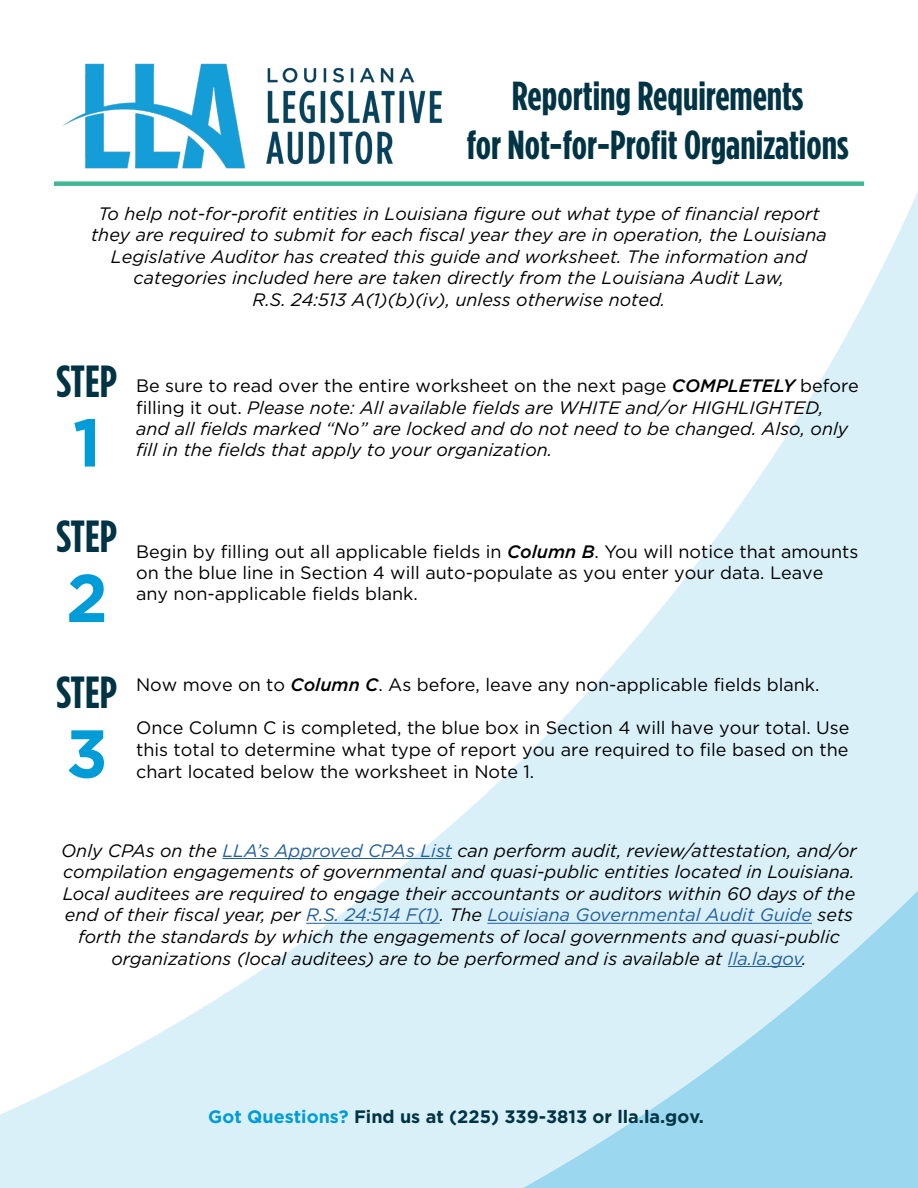
<style>
.page{position:relative;width:918px;height:1188px;background:#fff}
.page>*{position:absolute;margin:0;border:0;box-sizing:border-box;transform-origin:0 0}
.t1{font:700 67.5px "Gotham";color:#009cd8}
.t2{font:700 45px "Gotham Condensed";color:#003445}
.t3{font:700 40.5px/48.6px "Gotham Condensed";color:#003445;text-align:center}
.t4{font:italic 18px/21.6px "Gotham";color:#000;text-align:center}
.t5{font:18px/21.3px "Gotham";color:#000}
.t6{font:700 18px "Gotham";color:#003445}
.s1{font-style:normal}
.s2{font-weight:500}
.s3{font-weight:500;font-style:italic}
.s4{color:#215e9e}
.s5{color:#009cd8}
</style>
<div class="page">
<img style="left:62px;top:63px;width:380px;height:106px">
<div style="left:54px;top:181px;width:810px;height:5px;background:#41b793"></div>
<hr style="left:222px;top:858px;width:230px;height:1px;background:#215e9e">
<hr style="left:306px;top:923px;width:134px;height:1px;background:#215e9e">
<hr style="left:487px;top:923px;width:325px;height:1px;background:#215e9e">
<hr style="left:728px;top:966px;width:74px;height:1px;background:#215e9e">
<h3 class="t3" style="left:467px;top:71px;width:383px">Reporting Requirements<br>for Not-for-Profit Organizations</h3>
<p class="t4" style="left:91px;top:202px;width:737px">To help not-for-profit entities in Louisiana figure out what type of financial report they are required to submit for each fiscal year they are in operation, the Louisiana Legislative Auditor has created this guide and worksheet. The information and categories included here are taken directly from the Louisiana Audit Law,<br>R.S. 24:513 A(1)(b)(iv), unless otherwise noted.</p>
<h2 class="t2" style="left:57px;top:355px;width:62px">STEP</h2>
<h1 class="t1" style="left:73px;top:398px;width:30px">1</h1>
<p class="t4" style="left:136px;top:375px;width:724px;text-align:left"><span class="s1">Be sure to read over the entire worksheet on the next page</span> <span class="s2">COMPLETELY</span> <span class="s1">before filling it out.</span> Please note: All available fields are WHITE and/or HIGHLIGHTED, and all fields marked “No” are locked and do not need to be changed. Also, only fill in the fields that apply to your organization.</p>
<h2 class="t2" style="left:57px;top:510px;width:62px">STEP</h2>
<h1 class="t1" style="left:66px;top:553px;width:44px">2</h1>
<p class="t5" style="left:136px;top:541px;width:724px">Begin by filling out all applicable fields in <span class="s3">Column B</span>. You will notice that amounts on the blue line in Section 4 will auto-populate as you enter your data. Leave any non-applicable fields blank.</p>
<h2 class="t2" style="left:57px;top:666px;width:62px">STEP</h2>
<h1 class="t1" style="left:66px;top:709px;width:43px">3</h1>
<p class="t5" style="left:136px;top:674px;width:685px">Now move on to <span class="s3">Column C</span>. As before, leave any non-applicable fields blank.</p>
<p class="t5" style="left:136px;top:717px;width:715px;text-align:justify">Once Column C is completed, the blue box in Section 4 will have your total. Use this total to determine what type of report you are required to file based on the chart located below the worksheet in Note 1.</p>
<p class="t4" style="left:61px;top:839px;width:797px">Only CPAs on the <span class="s4">LLA’s Approved CPAs List</span> can perform audit, review/attestation, and/or compilation engagements of governmental and quasi-public entities located in Louisiana.<br>Local auditees are required to engage their accountants or auditors within 60 days of the end of their fiscal year, per <span class="s4">R.S. 24:514 F(1)</span>. The <span class="s4">Louisiana Governmental Audit Guide</span> sets forth the standards by which the engagements of local governments and quasi-public organizations (local auditees) are to be performed and is available at <span class="s4">lla.la.gov</span>.</p>
<p class="t6" style="left:208px;top:1105px;width:497px"><span class="s5">Got Questions?</span> Find us at (225) 339-3813 or lla.la.gov.</p>
</div>
